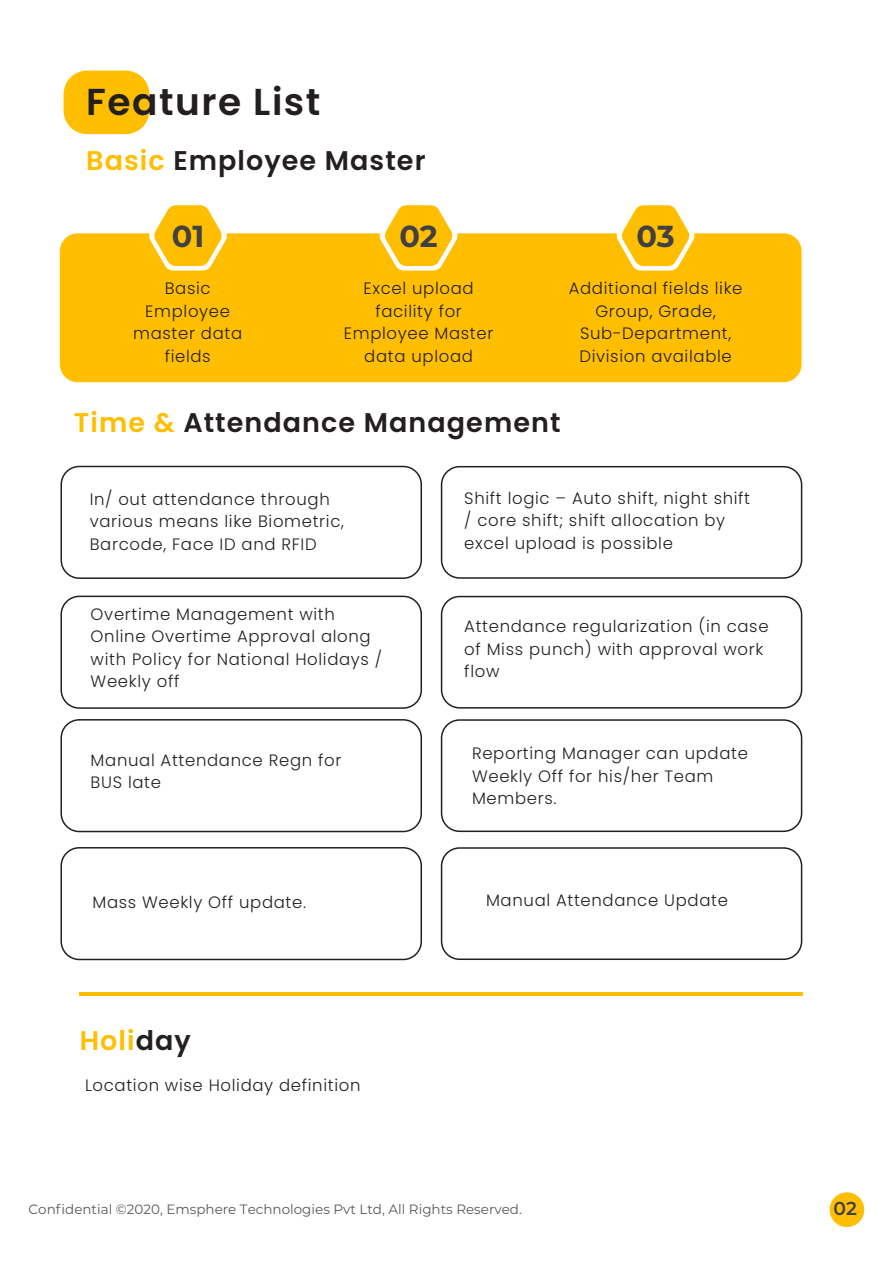
<style>
.page{position:relative;width:893px;height:1263px;background:#fff}
.page>*{position:absolute;margin:0;border:0;box-sizing:border-box;transform-origin:0 0}
.t1{font:600 37.5px "Poppins";letter-spacing:.04em;color:#231f20}
.t2{font:700 30.3px "Montserrat";color:#414042}
.t3{font:600 27px "Poppins";letter-spacing:.04em;color:#231f20}
.t4{font:600 27px "Poppins";letter-spacing:.04em;color:#ffbe00}
.t5{font:600 18.75px "Montserrat";color:#414042}
.t6{font:300 16.5px/22.5px "Poppins";letter-spacing:.04em;color:#231f20}
.t7{font:13.5px "Montserrat";color:#58595b}
.s1{color:#ffbe00}
.s2{color:#231f20}
</style>
<div class="page">
<div style="left:64px;top:71px;width:85px;height:63px;background:#ffbe00;border-radius:23px"></div>
<div style="left:60px;top:233px;width:742px;height:149px;background:#ffbe00;border-radius:18px"></div>
<div style="left:60px;top:466px;width:362px;height:113px;border:2px solid #231f20;border-radius:18px"></div>
<div style="left:441px;top:466px;width:361px;height:113px;border:2px solid #231f20;border-radius:18px"></div>
<div style="left:60px;top:596px;width:362px;height:113px;border:2px solid #231f20;border-radius:18px"></div>
<div style="left:441px;top:596px;width:361px;height:113px;border:2px solid #231f20;border-radius:18px"></div>
<div style="left:60px;top:719px;width:362px;height:113px;border:2px solid #231f20;border-radius:18px"></div>
<div style="left:441px;top:719px;width:361px;height:113px;border:2px solid #231f20;border-radius:18px"></div>
<div style="left:60px;top:847px;width:362px;height:113px;border:2px solid #231f20;border-radius:18px"></div>
<div style="left:441px;top:847px;width:361px;height:113px;border:2px solid #231f20;border-radius:18px"></div>
<svg style="left:379px;top:205px;width:79px;height:66px"></svg>
<svg style="left:616px;top:205px;width:79px;height:66px"></svg>
<svg style="left:149px;top:205px;width:78px;height:66px"></svg>
<div style="left:830px;top:1192px;width:34px;height:35px;background:#ffbe00;border-radius:50%"></div>
<hr style="left:80px;top:992px;width:723px;height:3px;background:#ffbe00">
<h1 class="t1" style="left:86px;top:80px;width:236px">Feature List</h1>
<h3 class="t3" style="left:86px;top:145px;width:341px"><span class="s1">Basic</span> Employee Master</h3>
<h2 class="t2" style="left:172px;top:214px;width:34px">01</h2>
<h2 class="t2" style="left:399px;top:214px;width:40px">02</h2>
<h2 class="t2" style="left:636px;top:214px;width:40px">03</h2>
<p class="t6" style="left:133px;top:277px;width:110px;text-align:center">Basic<br>Employee master data fields</p>
<p class="t6" style="left:344px;top:277px;width:151px;text-align:center">Excel upload facility for<br>Employee Master data upload</p>
<p class="t6" style="left:569px;top:277px;width:175px;text-align:center">Additional fields like<br>Group, Grade,<br>Sub-Department,<br>Division available</p>
<h3 class="t3" style="left:74px;top:406px;width:488px"><span class="s1">Time &amp;</span> Attendance Management</h3>
<p class="t6" style="left:90px;top:488px;width:256px">In/ out attendance through various means like Biometric,<br>Barcode, Face ID and RFID</p>
<p class="t6" style="left:464px;top:487px;width:287px">Shift logic – Auto shift, night shift / core shift; shift allocation by excel upload is possible</p>
<p class="t6" style="left:91px;top:603px;width:293px">Overtime Management with<br>Online Overtime Approval along with Policy for National Holidays /<br>Weekly off</p>
<p class="t6" style="left:464px;top:615px;width:306px">Attendance regularization (in case of Miss punch) with approval work flow</p>
<p class="t6" style="left:91px;top:749px;width:252px">Manual Attendance Regn for<br>BUS late</p>
<p class="t6" style="left:472px;top:742px;width:277px">Reporting Manager can update<br>Weekly Off for his/her Team<br>Members.</p>
<p class="t6" style="left:92px;top:891px;width:215px">Mass Weekly Off update.</p>
<h3 class="t4" style="left:80px;top:1025px;width:113px">Holi<span class="s2">day</span></h3>
<p class="t6" style="left:85px;top:1074px;width:277px">Location wise Holiday definition</p>
<p class="t6" style="left:486px;top:889px;width:243px">Manual Attendance Update</p>
<p class="t7" style="left:29px;top:1199px;width:495px">Confidential ©2020, Emsphere Technologies Pvt Ltd, All Rights Reserved.</p>
<p class="t5" style="left:834px;top:1195px;width:25px">02</p>
</div>
